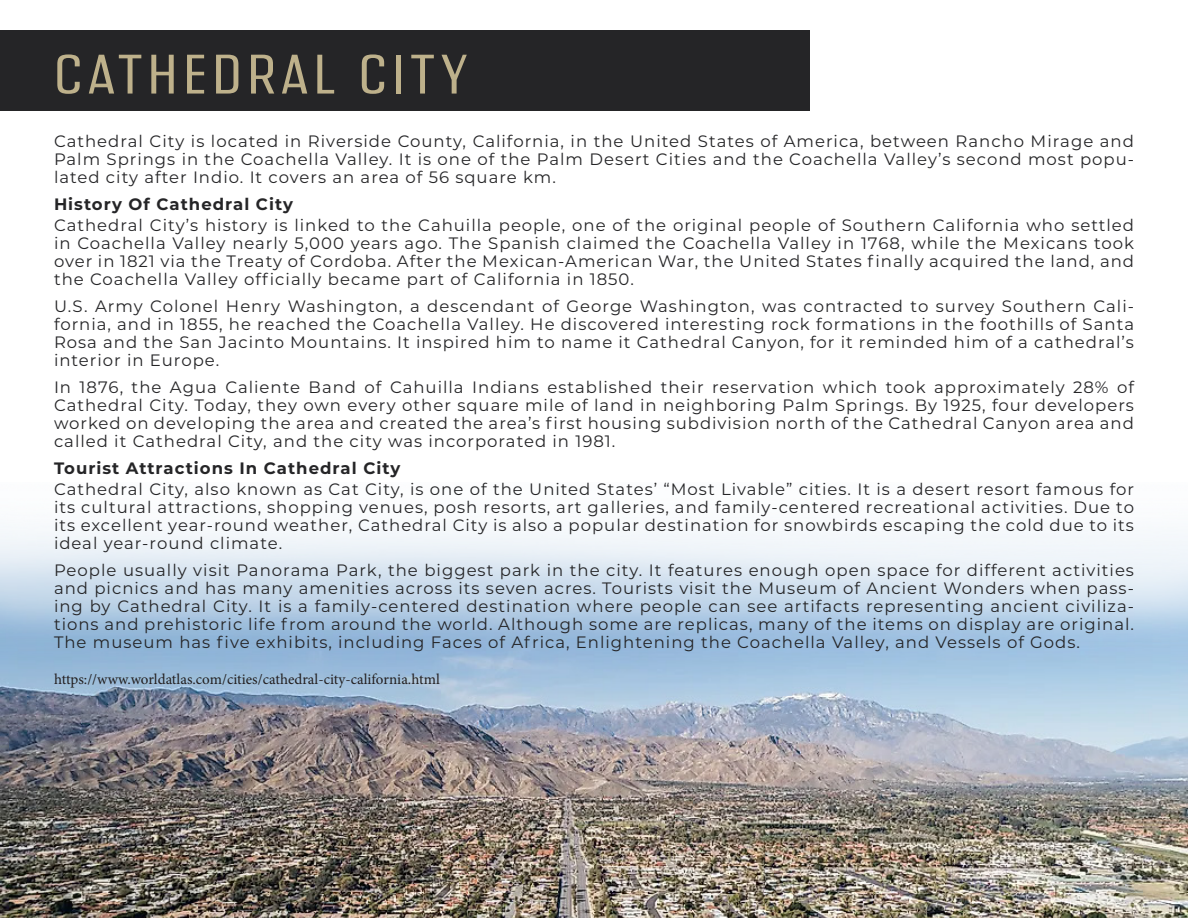
<style>
.page{position:relative;width:1188px;height:918px;background:#fff}
.page>*{position:absolute;margin:0;border:0;box-sizing:border-box;transform-origin:0 0}
.t1{font:55.5px "Address Sans Pro";letter-spacing:.1em;color:#beb18b}
.t2{font:16.5px/18px "Montserrat";letter-spacing:.06em;color:#252527;text-align:justify}
.t3{font:700 16.5px "Montserrat";letter-spacing:.06em;color:#252527}
.t4{font:15px "Minion Pro";color:#231f20}
</style>
<div class="page">
<img style="left:0;top:529px;width:1188px;height:389px">
<div style="left:0;top:30px;width:810px;height:81px;background:#252527"></div>
<p class="t1" style="left:54px;top:44px;width:415px">CATHEDRAL CITY</p>
<p class="t2" style="left:54px;top:131px;width:1081px">Cathedral City is located in Riverside County, California, in the United States of America, between Rancho Mirage and Palm Springs in the Coachella Valley. It is one of the Palm Desert Cities and the Coachella Valley’s second most popu&shy;lated city after Indio. It covers an area of 56 square km.</p>
<p class="t3" style="left:54px;top:192px;width:240px">History Of Cathedral City</p>
<p class="t2" style="left:54px;top:215px;width:1082px">Cathedral City’s history is linked to the Cahuilla people, one of the original people of Southern California who settled in Coachella Valley nearly 5,000 years ago. The Spanish claimed the Coachella Valley in 1768, while the Mexicans took over in 1821 via the Treaty of Cordoba. After the Mexican-American War, the United States finally acquired the land, and the Coachella Valley officially became part of California in 1850.</p>
<p class="t2" style="left:54px;top:296px;width:1082px">U.S. Army Colonel Henry Washington, a descendant of George Washington, was contracted to survey Southern Cali&shy;fornia, and in 1855, he reached the Coachella Valley. He discovered interesting rock formations in the foothills of Santa Rosa and the San Jacinto Mountains. It inspired him to name it Cathedral Canyon, for it reminded him of a cathedral’s interior in Europe.</p>
<p class="t2" style="left:54px;top:377px;width:1082px">In 1876, the Agua Caliente Band of Cahuilla Indians established their reservation which took approximately 28% of Cathedral City. Today, they own every other square mile of land in neighboring Palm Springs. By 1925, four developers worked on developing the area and created the area’s first housing subdivision north of the Cathedral Canyon area and called it Cathedral City, and the city was incorporated in 1981.</p>
<p class="t3" style="left:54px;top:456px;width:348px">Tourist Attractions In Cathedral City</p>
<p class="t2" style="left:54px;top:479px;width:1082px">Cathedral City, also known as Cat City, is one of the United States’ “Most Livable” cities. It is a desert resort famous for its cultural attractions, shopping venues, posh resorts, art galleries, and family-centered recreational activities. Due to its excellent year-round weather, Cathedral City is also a popular destination for snowbirds escaping the cold due to its ideal year-round climate.</p>
<p class="t2" style="left:54px;top:560px;width:1082px">People usually visit Panorama Park, the biggest park in the city. It features enough open space for different activities and picnics and has many amenities across its seven acres. Tourists visit the Museum of Ancient Wonders when pass&shy;ing by Cathedral City. It is a family-centered destination where people can see artifacts representing ancient civiliza&shy;tions and prehistoric life from around the world. Although some are replicas, many of the items on display are original.<br>The museum has five exhibits, including Faces of Africa, Enlightening the Coachella Valley, and Vessels of Gods.</p>
<p class="t4" style="left:54px;top:669px;width:387px">https://www.worldatlas.com/cities/cathedral-city-california.html</p>
</div>
